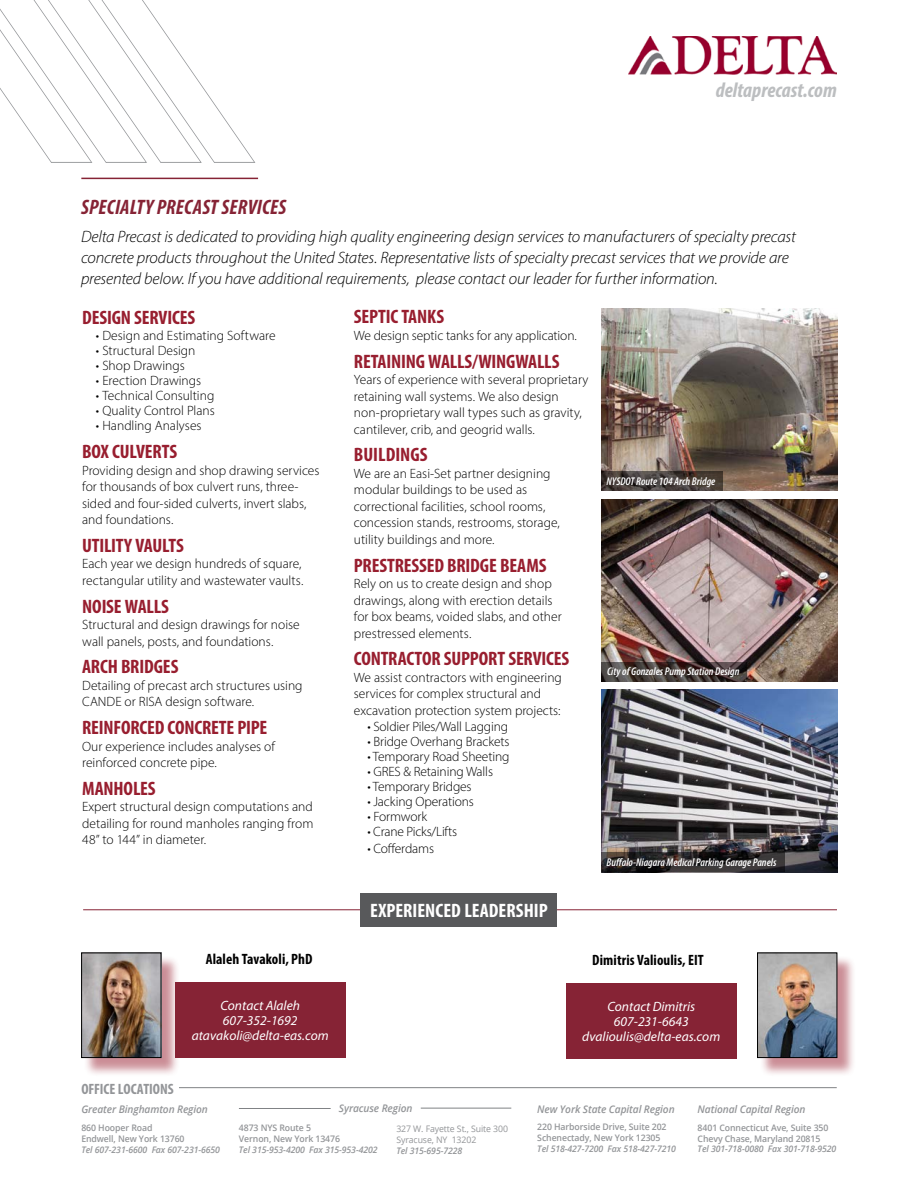
<style>
.page{position:relative;width:918px;height:1188px;background:#fff}
.page>*{position:absolute;margin:0;border:0;box-sizing:border-box;transform-origin:0 0}
.t1{font:italic 700 condensed 21px "Myriad Pro";letter-spacing:.01em;color:#862335}
.t2{font:italic 700 condensed 21px "Myriad Pro";color:#bcbec0}
.t3{font:700 condensed 19.5px "Myriad Pro";letter-spacing:-.01em;color:#981e2f}
.t4{font:700 condensed 19.5px "Myriad Pro";color:#fff}
.t5{font:italic 300 16.5px/21px "Myriad Pro";letter-spacing:-.01em;color:#000}
.t6{font:700 condensed 15px "Myriad Pro";letter-spacing:.005em;color:#000}
.t7{font:700 condensed 15px "Myriad Pro";color:#939598}
.t8{font:300 13.5px/16.5px "Myriad Pro";color:#000}
.t9{font:italic 13.5px/15px "Myriad Pro";color:#fff;text-align:center}
.t10{font:italic 600 condensed 11.25px "Myriad Pro";color:#fff}
.t11{font:italic 600 10.5px "Open Sans";letter-spacing:-.01em;color:#939598}
.t12{font:600 9px/10.8px "Open Sans";letter-spacing:-.01em;color:#939598}
.t13{font:italic 600 9px "Open Sans";letter-spacing:-.01em;color:#939598}
.t14{font:9px/10.8px "Open Sans";letter-spacing:-.01em;color:#939598}
</style>
<div class="page">
<hr style="left:83px;top:909px;width:754px;height:1px;background:#862335">
<div style="left:175px;top:982px;width:171px;height:76px;background:#862335"></div>
<div style="left:361px;top:893px;width:196px;height:34px;background:#58595b"></div>
<div style="left:83px;top:955px;width:97px;height:122px;background:#981e2f;opacity:.5"></div>
<img style="left:83px;top:955px;width:76px;height:101px">
<div style="left:81px;top:953px;width:80px;height:105px;border:1px solid #000"></div>
<img style="left:601px;top:309px;width:236px;height:182px">
<img style="left:601px;top:499px;width:236px;height:183px">
<img style="left:601px;top:690px;width:236px;height:182px">
<img style="left:629px;top:36px;width:208px;height:38px">
<hr style="left:81px;top:178px;width:177px;height:1px;background:#862335">
<svg style="left:0;top:0;width:255px;height:163px"></svg>
<svg style="left:601px;top:852px;width:184px;height:20px;background:#292626"></svg>
<svg style="left:601px;top:662px;width:145px;height:20px;background:#443a37"></svg>
<svg style="left:601px;top:471px;width:122px;height:20px;background:#453d38"></svg>
<hr style="left:179px;top:1087px;width:658px;height:1px;background:#808285">
<hr style="left:239px;top:1108px;width:92px;height:1px;background:#808285">
<hr style="left:421px;top:1108px;width:90px;height:1px;background:#808285">
<div style="left:566px;top:983px;width:171px;height:75px;background:#862335"></div>
<div style="left:759px;top:955px;width:97px;height:122px;background:#981e2f;opacity:.5"></div>
<img style="left:759px;top:955px;width:76px;height:101px">
<div style="left:757px;top:953px;width:80px;height:105px;border:1px solid #000"></div>
<h1 class="t2" style="left:716px;top:77px;width:122px">deltaprecast.com</h1>
<h1 class="t1" style="left:81px;top:194px;width:207px">SPECIALTY PRECAST SERVICES</h1>
<p class="t5" style="left:81px;top:226px;width:716px">Delta Precast is dedicated to providing high quality engineering design services to manufacturers of specialty precast concrete products throughout the United States. Representative lists of specialty precast services that we provide are presented below. If you have additional requirements, please contact our leader for further information.</p>
<h2 class="t3" style="left:82px;top:305px;width:115px">DESIGN SERVICES</h2>
<p class="t8" style="left:96px;top:327px;width:182px">• Design and Estimating Software</p>
<p class="t8" style="left:96px;top:342px;width:101px">• Structural Design</p>
<p class="t8" style="left:96px;top:357px;width:91px">• Shop Drawings</p>
<p class="t8" style="left:96px;top:372px;width:107px">• Erection Drawings</p>
<p class="t8" style="left:96px;top:387px;width:120px">• Technical Consulting</p>
<p class="t8" style="left:96px;top:402px;width:121px">• Quality Control Plans</p>
<p class="t8" style="left:96px;top:417px;width:107px">• Handling Analyses</p>
<h2 class="t3" style="left:82px;top:439px;width:97px">BOX CULVERTS</h2>
<p class="t8" style="left:82px;top:462px;width:239px">Providing design and shop drawing services for thousands of box culvert runs, three&shy;sided and four-sided culverts, invert slabs, and foundations.</p>
<h2 class="t3" style="left:82px;top:533px;width:103px">UTILITY VAULTS</h2>
<p class="t8" style="left:82px;top:555px;width:223px">Each year we design hundreds of square, rectangular utility and wastewater vaults.</p>
<h2 class="t3" style="left:82px;top:594px;width:88px">NOISE WALLS</h2>
<p class="t8" style="left:82px;top:616px;width:219px">Structural and design drawings for noise wall panels, posts, and foundations.</p>
<h2 class="t3" style="left:82px;top:655px;width:98px">ARCH BRIDGES</h2>
<p class="t8" style="left:82px;top:677px;width:222px">Detailing of precast arch structures using<br>CANDE or RISA design software.</p>
<h2 class="t3" style="left:82px;top:715px;width:187px">REINFORCED CONCRETE PIPE</h2>
<p class="t8" style="left:82px;top:738px;width:194px">Our experience includes analyses of reinforced concrete pipe.</p>
<h2 class="t3" style="left:82px;top:776px;width:75px">MANHOLES</h2>
<p class="t8" style="left:82px;top:798px;width:233px;text-align:justify">Expert structural design computations and detailing for round manholes ranging from 48” to 144” in diameter.</p>
<p class="t6" style="left:206px;top:949px;width:108px">Alaleh Tavakoli, PhD</p>
<p class="t9" style="left:192px;top:998px;width:139px">Contact Alaleh<br>607-352-1692 atavakoli@delta-eas.com</p>
<h2 class="t3" style="left:354px;top:305px;width:92px">SEPTIC TANKS</h2>
<p class="t8" style="left:354px;top:327px;width:225px">We design septic tanks for any application.</p>
<h2 class="t3" style="left:354px;top:349px;width:207px">RETAINING WALLS/WINGWALLS</h2>
<p class="t8" style="left:354px;top:371px;width:236px">Years of experience with several proprietary retaining wall systems. We also design non-proprietary wall types such as gravity, cantilever, crib, and geogrid walls.</p>
<h2 class="t3" style="left:354px;top:443px;width:75px">BUILDINGS</h2>
<p class="t8" style="left:354px;top:465px;width:208px">We are an Easi-Set partner designing modular buildings to be used as correctional facilities, school rooms, concession stands, restrooms, storage, utility buildings and more.</p>
<h2 class="t3" style="left:354px;top:553px;width:194px">PRESTRESSED BRIDGE BEAMS</h2>
<p class="t8" style="left:354px;top:575px;width:209px">Rely on us to create design and shop drawings, along with erection details for box beams, voided slabs, and other prestressed elements.</p>
<h2 class="t3" style="left:354px;top:647px;width:217px">CONTRACTOR SUPPORT SERVICES</h2>
<p class="t8" style="left:354px;top:669px;width:210px">We assist contractors with engineering services for complex structural and excavation protection system projects:</p>
<p class="t8" style="left:367px;top:718px;width:142px">• Soldier Piles/Wall Lagging</p>
<p class="t8" style="left:367px;top:733px;width:144px">• Bridge Overhang Brackets</p>
<p class="t8" style="left:367px;top:748px;width:144px">• Temporary Road Sheeting</p>
<p class="t8" style="left:367px;top:763px;width:127px">• GRES &amp; Retaining Walls</p>
<p class="t8" style="left:367px;top:778px;width:106px">• Temporary Bridges</p>
<p class="t8" style="left:367px;top:793px;width:108px">• Jacking Operations</p>
<p class="t8" style="left:367px;top:808px;width:61px">• Formwork</p>
<p class="t8" style="left:367px;top:823px;width:91px">• Crane Picks/Lifts</p>
<p class="t8" style="left:367px;top:840px;width:68px">• Cofferdams</p>
<h2 class="t4" style="left:370px;top:899px;width:179px">EXPERIENCED LEADERSHIP</h2>
<p class="t10" style="left:606px;top:475px;width:110px">NYSDOT Route 104 Arch Bridge</p>
<p class="t10" style="left:607px;top:665px;width:134px">City of Gonzales Pump Station Design</p>
<p class="t10" style="left:607px;top:856px;width:171px">Buffalo-Niagara Medical Parking Garage Panels</p>
<p class="t6" style="left:592px;top:950px;width:113px">Dimitris Valioulis, EIT</p>
<p class="t9" style="left:582px;top:998px;width:139px">Contact Dimitris<br>607-231-6643 dvalioulis@delta-eas.com</p>
<p class="t7" style="left:81px;top:1080px;width:94px">OFFICE LOCATIONS</p>
<p class="t11" style="left:81px;top:1102px;width:128px">Greater Binghamton Region</p>
<p class="t12" style="left:81px;top:1122px;width:105px">860 Hooper Road<br>Endwell, New York 13760</p>
<p class="t13" style="left:81px;top:1143px;width:140px">Tel 607-231-6600 Fax 607-231-6650</p>
<p class="t11" style="left:339px;top:1101px;width:75px">Syracuse Region</p>
<p class="t12" style="left:239px;top:1122px;width:103px">4873 NYS Route 5<br>Vernon, New York 13476</p>
<p class="t13" style="left:239px;top:1143px;width:140px">Tel 315-953-4200 Fax 315-953-4202</p>
<p class="t14" style="left:396px;top:1123px;width:113px">327 W. Fayette St., Suite 300<br>Syracuse, NY 13202</p>
<p class="t13" style="left:396px;top:1144px;width:68px">Tel 315-695-7228</p>
<p class="t11" style="left:537px;top:1102px;width:139px">New York State Capital Region</p>
<p class="t12" style="left:537px;top:1122px;width:131px">220 Harborside Drive, Suite 202<br>Schenectady, New York 12305</p>
<p class="t13" style="left:537px;top:1143px;width:140px">Tel 518-427-7200 Fax 518-427-7210</p>
<p class="t11" style="left:698px;top:1102px;width:109px">National Capital Region</p>
<p class="t12" style="left:698px;top:1122px;width:132px">8401 Connecticut Ave, Suite 350<br>Chevy Chase, Maryland 20815</p>
<p class="t13" style="left:698px;top:1143px;width:140px">Tel 301-718-0080 Fax 301-718-9520</p>
</div>
